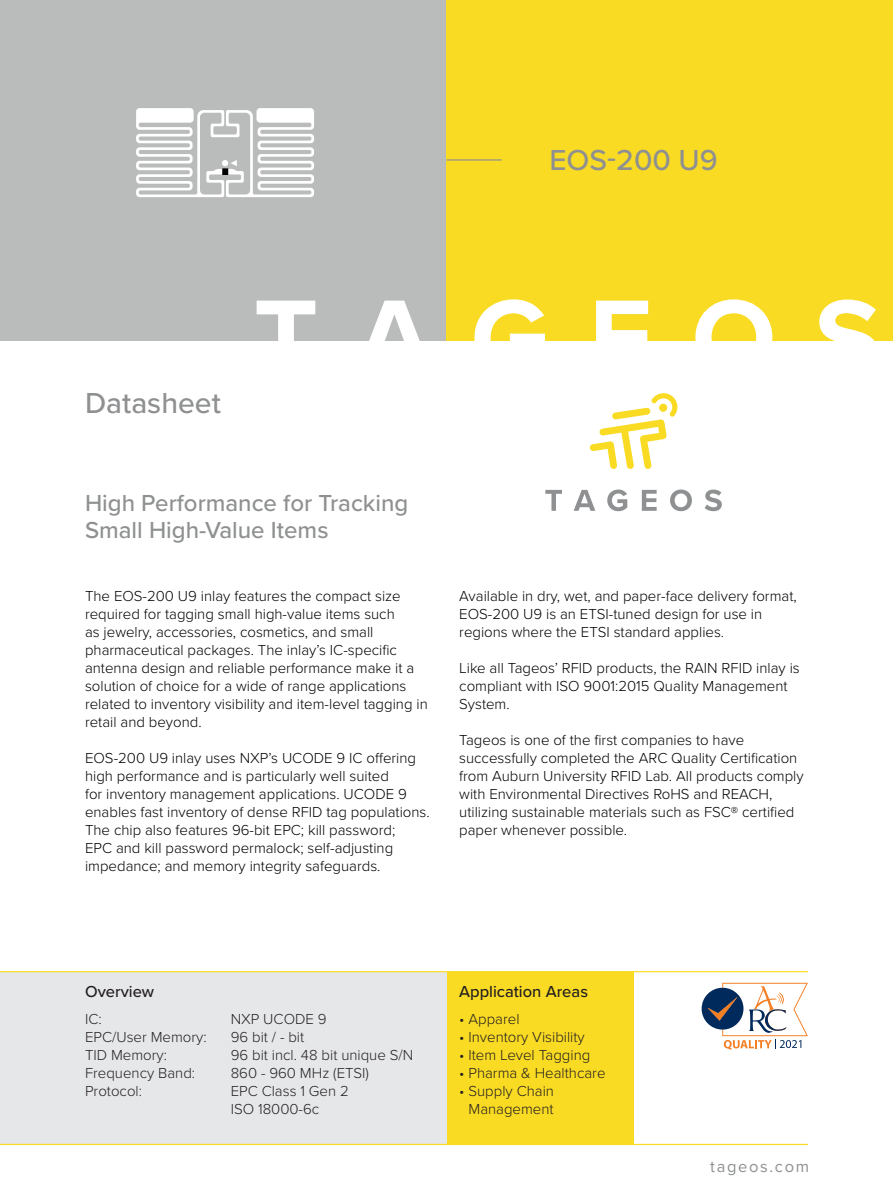
<style>
.page{position:relative;width:893px;height:1187px;background:#fff}
.page>*{position:absolute;margin:0;border:0;box-sizing:border-box;transform-origin:0 0}
._01_product_name{font:500 30px "Proxima Nova";color:#8e9091}
._02_item{font:500 30px "Proxima Nova";color:#8e9091}
.t1{font:500 24px "Proxima Nova";color:#8e9091}
._05_overview_headline{font:500 16.5px "Proxima Nova";color:#231f20}
._07_tageos_dot_com{font:16.5px "Proxima Nova";letter-spacing:.1em;color:#8e9091}
._04_running_text{font:300 15px/18px "Proxima Nova";color:#000}
._06_overview_running_text{font:300 15px/18px "Proxima Nova";color:#231f20;text-align:center}
</style>
<div class="page">
<div style="left:446px;top:971px;width:188px;height:173px;background:#fadb24"></div>
<div style="left:0;top:971px;width:446px;height:173px;background:#e6e7e9"></div>
<hr style="left:0;top:1143px;width:808px;height:1px;background:#fadb24">
<hr style="left:0;top:971px;width:808px;height:1px;background:#fadb24">
<div style="left:0;top:0;width:446px;height:340px;background:#babbbb"></div>
<div style="left:446px;top:0;width:447px;height:340px;background:#fadb24"></div>
<svg style="left:590px;top:393px;width:87px;height:76px"></svg>
<div style="left:659px;top:403px;width:8px;height:9px;background:#fadb24;border-radius:50%"></div>
<svg style="left:545px;top:490px;width:17px;height:21px"></svg>
<svg style="left:574px;top:490px;width:21px;height:21px"></svg>
<svg style="left:607px;top:489px;width:20px;height:22px"></svg>
<svg style="left:642px;top:490px;width:15px;height:21px"></svg>
<svg style="left:670px;top:489px;width:22px;height:22px"></svg>
<svg style="left:705px;top:489px;width:17px;height:22px"></svg>
<svg style="left:257px;top:300px;width:58px;height:41px"></svg>
<svg style="left:368px;top:300px;width:53px;height:41px"></svg>
<svg style="left:474px;top:299px;width:71px;height:42px"></svg>
<svg style="left:596px;top:300px;width:52px;height:41px"></svg>
<svg style="left:695px;top:299px;width:77px;height:42px"></svg>
<svg style="left:817px;top:299px;width:60px;height:42px"></svg>
<hr style="left:446px;top:159px;width:56px;height:1px;background:#8e9091">
<svg style="left:702px;top:982px;width:106px;height:67px"></svg>
<svg style="left:136px;top:108px;width:178px;height:89px"></svg>
<p class="_01_product_name" style="left:549px;top:138px;width:170px">EOS-200 U9</p>
<p class="_02_item" style="left:85px;top:381px;width:137px">Datasheet</p>
<p class="t1" style="left:85px;top:485px;width:325px">High Performance for Tracking</p>
<p class="t1" style="left:85px;top:512px;width:245px">Small High-Value Items</p>
<p class="_04_running_text" style="left:85px;top:586px;width:344px">The EOS-200 U9 inlay features the compact size required for tagging small high-value items such<br>as jewelry, accessories, cosmetics, and small pharmaceutical packages. The inlay’s IC-specific antenna design and reliable performance make it a solution of choice for a wide of range applications related to inventory visibility and item-level tagging in retail and beyond.</p>
<p class="_04_running_text" style="left:85px;top:748px;width:346px">EOS-200 U9 inlay uses NXP’s UCODE 9 IC offering high performance and is particularly well suited<br>for inventory management applications. UCODE 9 enables fast inventory of dense RFID tag populations.<br>The chip also features 96-bit EPC; kill password;<br>EPC and kill password permalock; self-adjusting impedance; and memory integrity safeguards.</p>
<p class="_04_running_text" style="left:459px;top:586px;width:339px">Available in dry, wet, and paper-face delivery format,<br>EOS-200 U9 is an ETSI-tuned design for use in regions where the ETSI standard applies.</p>
<p class="_04_running_text" style="left:459px;top:658px;width:342px">Like all Tageos’ RFID products, the RAIN RFID inlay is compliant with ISO 9001:2015 Quality Management<br>System.</p>
<p class="_04_running_text" style="left:459px;top:730px;width:346px">Tageos is one of the first companies to have successfully completed the ARC Quality Certification from Auburn University RFID Lab. All products comply with Environmental Directives RoHS and REACH, utilizing sustainable materials such as FSC® certified paper whenever possible.</p>
<p class="_05_overview_headline" style="left:85px;top:979px;width:71px">Overview</p>
<p class="_06_overview_running_text" style="left:85px;top:1009px;width:18px">IC:</p>
<p class="_06_overview_running_text" style="left:231px;top:1009px;width:97px">NXP UCODE 9</p>
<p class="_06_overview_running_text" style="left:85px;top:1027px;width:123px">EPC/User Memory:</p>
<p class="_06_overview_running_text" style="left:231px;top:1027px;width:75px">96 bit / - bit</p>
<p class="_06_overview_running_text" style="left:85px;top:1045px;width:84px">TID Memory:</p>
<p class="_06_overview_running_text" style="left:231px;top:1045px;width:184px">96 bit incl. 48 bit unique S/N</p>
<p class="_06_overview_running_text" style="left:85px;top:1063px;width:112px">Frequency Band:</p>
<p class="_06_overview_running_text" style="left:231px;top:1063px;width:140px">860 - 960 MHz (ETSI)</p>
<p class="_06_overview_running_text" style="left:85px;top:1081px;width:59px">Protocol:</p>
<p class="_06_overview_running_text" style="left:231px;top:1081px;width:120px">EPC Class 1 Gen 2</p>
<p class="_06_overview_running_text" style="left:231px;top:1099px;width:90px">ISO 18000-6c</p>
<p class="_05_overview_headline" style="left:459px;top:979px;width:130px">Application Areas</p>
<p class="_06_overview_running_text" style="left:459px;top:1009px;width:62px">• Apparel</p>
<p class="_06_overview_running_text" style="left:459px;top:1027px;width:127px">• Inventory Visibility</p>
<p class="_06_overview_running_text" style="left:459px;top:1045px;width:133px">• Item Level Tagging</p>
<p class="_06_overview_running_text" style="left:459px;top:1063px;width:148px">• Pharma &amp; Healthcare</p>
<p class="_06_overview_running_text" style="left:459px;top:1081px;width:96px">• Supply Chain<br>Management</p>
<p class="_07_tageos_dot_com" style="left:710px;top:1153px;width:100px">tageos.com</p>
</div>
